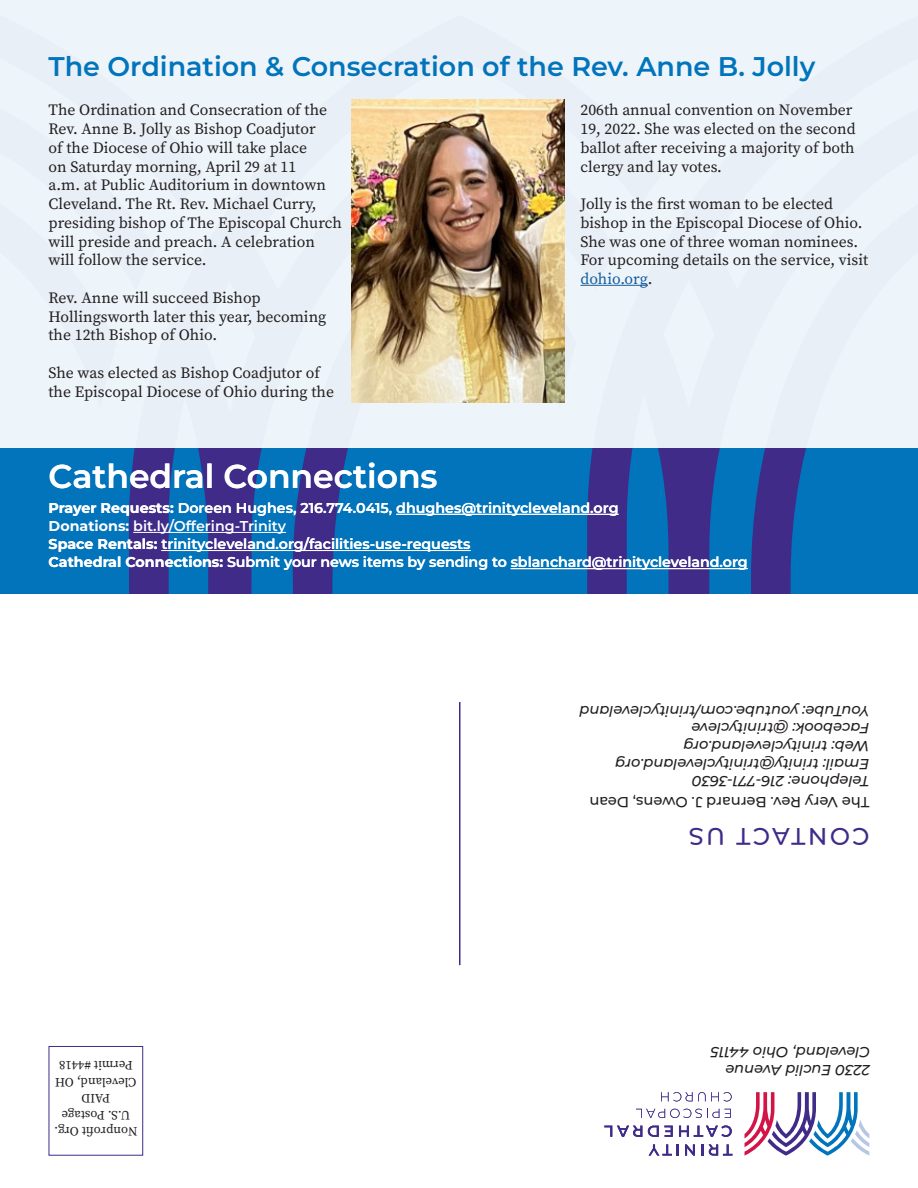
<style>
.page{position:relative;width:918px;height:1188px;background:#fff}
.page>*{position:absolute;margin:0;border:0;box-sizing:border-box;transform-origin:0 0}
.t1{font:600 33px "Montserrat";color:#fff}
.t2{font:600 27px "Montserrat";color:#0174bc}
.t3{font:500 24px "Montserrat";letter-spacing:.09em;color:#402b89}
.t4{font:15.75px/18.8px "Source Serif Variable";color:#231f20}
.t5{font:italic 500 14.7px/17.5px "Montserrat";color:#231f20}
.t6{font:500 14.7px "Montserrat";color:#231f20}
.t7{font:600 14.25px/18.1px "Montserrat";letter-spacing:-.005em;color:#fff}
.t8{font:12.75px/16.5px "Source Serif Variable";color:#231f20;text-align:center}
.s1{color:#175d9e}
.s2{font-weight:700}
</style>
<div class="page">
<div style="left:49px;top:1046px;width:94px;height:110px;border:1px solid #402b89"></div>
<hr style="left:459px;top:702px;width:1px;height:263px;background:#402b89">
<div style="left:0;top:0;width:918px;height:450px;background:#eef5fa"></div>
<svg style="left:205px;top:448px;width:382px;height:146px;background:#1063b0"></svg>
<svg style="left:0;top:448px;width:205px;height:146px;background:#0d65b1"></svg>
<svg style="left:587px;top:448px;width:331px;height:146px;background:#1958a8"></svg>
<hr style="left:133px;top:532px;width:153px;height:1px;background:#fff">
<svg style="left:744px;top:1092px;width:125px;height:64px"></svg>
<svg style="left:709px;top:1144px;width:23px;height:12px"></svg>
<svg style="left:701px;top:1144px;width:2px;height:12px"></svg>
<svg style="left:685px;top:1144px;width:10px;height:12px"></svg>
<svg style="left:649px;top:1144px;width:30px;height:12px"></svg>
<svg style="left:679px;top:1125px;width:53px;height:12px"></svg>
<svg style="left:648px;top:1126px;width:25px;height:11px"></svg>
<svg style="left:604px;top:1126px;width:38px;height:11px"></svg>
<svg style="left:636px;top:1109px;width:95px;height:9px"></svg>
<svg style="left:661px;top:1092px;width:71px;height:9px"></svg>
<hr style="left:396px;top:514px;width:223px;height:1px;background:#fff">
<hr style="left:161px;top:550px;width:310px;height:1px;background:#fff">
<hr style="left:511px;top:568px;width:237px;height:1px;background:#fff">
<hr style="left:580px;top:285px;width:68px;height:1px;background:#175d9e">
<img style="left:352px;top:99px;width:213px;height:304px">
<h2 class="t2" style="left:49px;top:48px;width:768px">The Ordination &amp; Consecration of the Rev. Anne B. Jolly</h2>
<p class="t4" style="left:49px;top:101px;width:295px">The Ordination and Consecration of the Rev. Anne B. Jolly as Bishop Coadjutor<br>of the Diocese of Ohio will take place<br>on Saturday morning, April 29 at 11<br>a.m. at Public Auditorium in downtown Cleveland. The Rt. Rev. Michael Curry, presiding bishop of The Episcopal Church will preside and preach. A celebration will follow the service.</p>
<p class="t4" style="left:49px;top:288px;width:279px">Rev. Anne will succeed Bishop<br>Hollingsworth later this year, becoming the 12th Bishop of Ohio.</p>
<p class="t4" style="left:49px;top:363px;width:287px">She was elected as Bishop Coadjutor of the Episcopal Diocese of Ohio during the</p>
<p class="t4" style="left:580px;top:101px;width:277px">206th annual convention on November 19, 2022. She was elected on the second ballot after receiving a majority of both clergy and lay votes.</p>
<p class="t4" style="left:580px;top:194px;width:289px">Jolly is the first woman to be elected bishop in the Episcopal Diocese of Ohio.<br>She was one of three woman nominees.<br>For upcoming details on the service, visit <span class="s1">dohio.org</span>.</p>
<h1 class="t1" style="left:49px;top:455px;width:391px">Cathedral Connections</h1>
<p class="t7" style="left:49px;top:498px;width:571px"><span class="s2">Prayer Requests:</span> Doreen Hughes, 216.774.0415, dhughes@trinitycleveland.org</p>
<p class="t7" style="left:49px;top:535px;width:701px"><span class="s2">Space Rentals:</span> trinitycleveland.org/facilities-use-requests<br><span class="s2">Cathedral Connections:</span> Submit your news items by sending to sblanchard@trinitycleveland.org</p>
<p class="t7" style="left:49px;top:516px;width:239px"><span class="s2">Donations:</span> bit.ly/Offering-Trinity</p>
<p class="t5" style="left:869px;top:791px;width:291px;rotate:-180deg">Telephone: 216-771-3630<br>Email: trinity@trinitycleveland.org<br>Web: trinitycleveland.org<br>Facebook: @trinitycleve<br>YouTube: youtube.com/trinitycleveland</p>
<p class="t6" style="left:869px;top:812px;width:281px;rotate:-180deg">The Very Rev. Bernard J. Owens, Dean</p>
<p class="t8" style="left:137px;top:1140px;width:85px;rotate:-180deg">Nonprofit Org.<br>U.S. Postage<br>PAID<br>Cleveland, OH<br>Permit #4418</p>
<h3 class="t3" style="left:869px;top:853px;width:182px;rotate:-180deg">CONTACT US</h3>
<p class="t5" style="left:870px;top:1079px;width:161px;rotate:-180deg">2230 Euclid Avenue<br>Cleveland, Ohio 44115</p>
</div>
